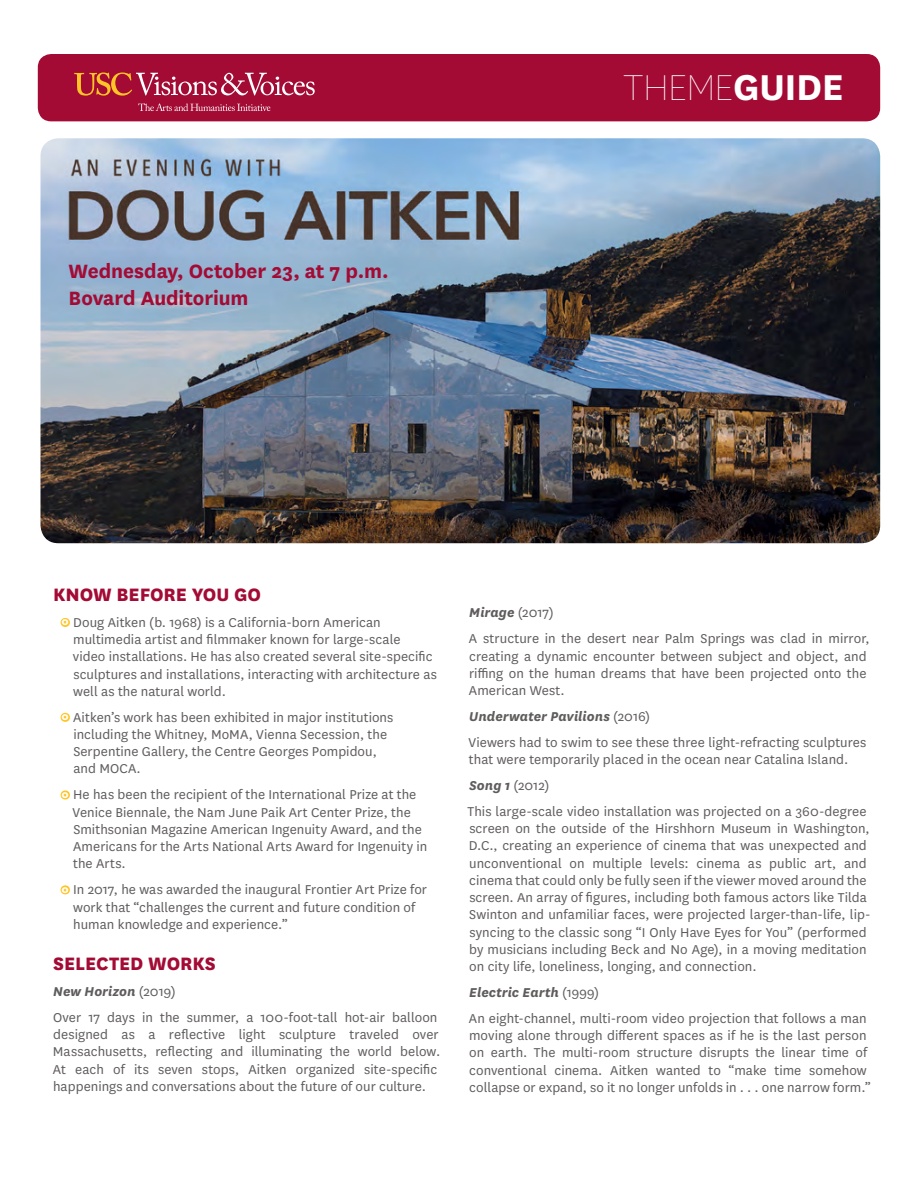
<style>
.page{position:relative;width:918px;height:1188px;background:#fff}
.page>*{position:absolute;margin:0;border:0;box-sizing:border-box;transform-origin:0 0}
.t1{font:100 42px "National";letter-spacing:-.02em;color:#fff}
.t2{font:700 22.5px/27px "National";letter-spacing:-.005em;color:#a30b35}
.t3{font:800 21px "National";letter-spacing:-.005em;color:#a30b35}
.t4{font:15px/17.2px "National";letter-spacing:.005em;color:#5f5c5c}
.s1{font-weight:700}
.s2{font-family:"Neutraface Text";font-weight:700;font-size:13.5px;color:#fff}
.s3{font-weight:700;font-style:italic}
</style>
<div class="page">
<div style="left:38px;top:54px;width:842px;height:67px;background:#a30b35;border-radius:14px"></div>
<svg style="left:74px;top:73px;width:241px;height:23px"></svg>
<svg style="left:138px;top:103px;width:133px;height:8px"></svg>
<svg style="left:60px;top:618px;width:10px;height:9px"></svg>
<svg style="left:60px;top:712px;width:10px;height:10px"></svg>
<svg style="left:60px;top:790px;width:10px;height:10px"></svg>
<svg style="left:60px;top:885px;width:10px;height:10px"></svg>
<img style="left:40px;top:138px;width:840px;height:405px">
<h2 class="t2" style="left:68px;top:256px;width:322px">Wednesday, October 23, at 7 p.m.<br>Bovard Auditorium</h2>
<h1 class="t1" style="left:623px;top:63px;width:222px">THEME<span class="s1">GUIDE</span></h1>
<h3 class="t3" style="left:53px;top:579px;width:210px">KNOW BEFORE YOU GO</h3>
<p class="t4" style="left:73px;top:613px;width:366px;text-indent:-11px"><span class="s2">o</span> Doug Aitken (b. 1968) is a California-born American multimedia artist and filmmaker known for large-scale<br>video installations. He has also created several site-specific sculptures and installations, interacting with architecture as well as the natural world.</p>
<p class="t4" style="left:73px;top:708px;width:322px;text-indent:-12px"><span class="s2">o</span> Aitken’s work has been exhibited in major institutions including the Whitney, MoMA, Vienna Secession, the Serpentine Gallery, the Centre Georges Pompidou, and MOCA.</p>
<p class="t4" style="left:73px;top:786px;width:356px;text-indent:-11px"><span class="s2">o</span> He has been the recipient of the International Prize at the Venice Biennale, the Nam June Paik Art Center Prize, the Smithsonian Magazine American Ingenuity Award, and the Americans for the Arts National Arts Award for Ingenuity in the Arts.</p>
<p class="t4" style="left:73px;top:880px;width:355px;text-indent:-12px"><span class="s2">o</span> In 2017, he was awarded the inaugural Frontier Art Prize for work that “challenges the current and future condition of human knowledge and experience.”</p>
<h3 class="t3" style="left:53px;top:948px;width:164px">SELECTED WORKS</h3>
<p class="t4" style="left:53px;top:978px;width:386px;line-height:26px"><span class="s3">New Horizon</span> (2019)<br>Over 17 days in the summer, a 100-foot-tall hot-air balloon</p>
<p class="t4" style="left:53px;top:1025px;width:389px">designed as a reflective light sculpture traveled over Massachusetts, reflecting and illuminating the world below.<br>At each of its seven stops, Aitken organized site-specific happenings and conversations about the future of our culture.</p>
<p class="t4" style="left:469px;top:599px;width:402px;line-height:26px"><span class="s3">Mirage</span> (2017)<br>A structure in the desert near Palm Springs was clad in mirror,</p>
<p class="t4" style="left:469px;top:647px;width:399px;text-align:justify">creating a dynamic encounter between subject and object, and riffing on the human dreams that have been projected onto the American West.</p>
<p class="t4" style="left:468px;top:703px;width:399px;line-height:26px"><span class="s3">Underwater Pavilions</span> (2016)<br>Viewers had to swim to see these three light-refracting sculptures</p>
<p class="t4" style="left:468px;top:746px;width:401px;line-height:26px">that were temporarily placed in the ocean near Catalina Island.<br><span class="s3">Song 1</span> (2012)<br>This large-scale video installation was projected on a 360-degree</p>
<p class="t4" style="left:469px;top:819px;width:403px">screen on the outside of the Hirshhorn Museum in Washington, D.C., creating an experience of cinema that was unexpected and unconventional on multiple levels: cinema as public art, and cinema that could only be fully seen if the viewer moved around the screen. An array of figures, including both famous actors like Tilda Swinton and unfamiliar faces, were projected larger-than-life, lip&shy;syncing to the classic song “I Only Have Eyes for You” (performed by musicians including Beck and No Age), in a moving meditation on city life, loneliness, longing, and connection.</p>
<p class="t4" style="left:469px;top:979px;width:399px;line-height:26px"><span class="s3">Electric Earth</span> (1999)<br>An eight-channel, multi-room video projection that follows a man</p>
<p class="t4" style="left:469px;top:1026px;width:403px">moving alone through different spaces as if he is the last person on earth. The multi-room structure disrupts the linear time of conventional cinema. Aitken wanted to “make time somehow collapse or expand, so it no longer unfolds in . . . one narrow form.”</p>
</div>
